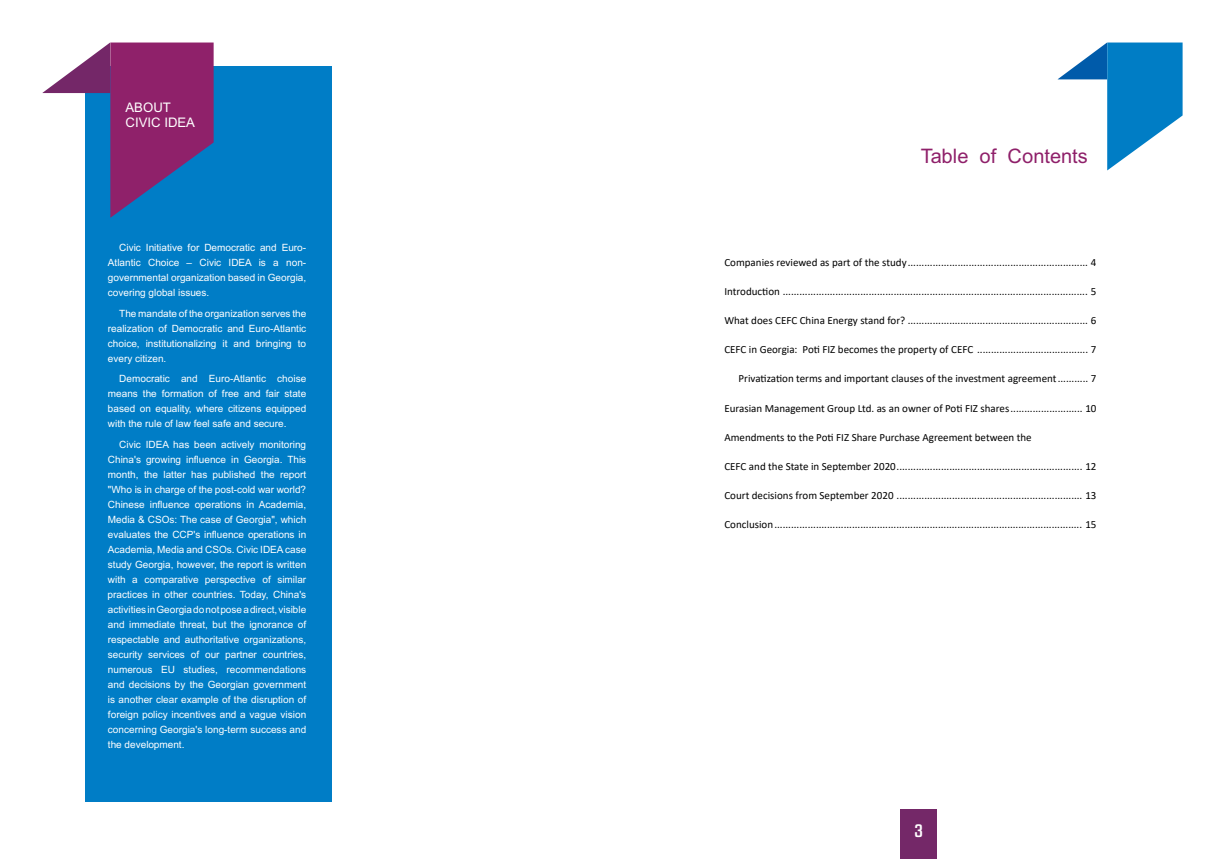
<style>
.page{position:relative;width:1225px;height:859px;background:#fff}
.page>*{position:absolute;margin:0;border:0;box-sizing:border-box;transform-origin:0 0}
.t1{font:20px "BPG Arial Caps 2010";color:#8f206a}
.t2{font:700 18px "Archy EDT";color:#fff}
.t3{font:13.2px/15.8px "BPG Arial Caps 2010";color:#fff}
.t4{font:11px "Calibri";color:#000}
.t5{font:10px/15px "BPG Arial";color:#fff;text-align:justify}
</style>
<div class="page">
<div style="left:900px;top:809px;width:36px;height:50px;background:#742868"></div>
<div style="left:85px;top:67px;width:246px;height:735px;background:#007dc6"></div>
<svg style="left:43px;top:43px;width:171px;height:175px"></svg>
<svg style="left:1057px;top:43px;width:125px;height:127px"></svg>
<div style="left:724px;top:149px;width:363px;height:19px;background:#fff"></div>
<h3 class="t3" style="left:125px;top:99px;width:71px">ABOUT<br>CIVIC IDEA</h3>
<p class="t5" style="left:108px;top:240px;width:200px;text-indent:11px">Civic Initiative for Democratic and Euro-Atlantic Choice – Civic IDEA is a non&shy;governmental organization based in Georgia, covering global issues.</p>
<p class="t5" style="left:108px;top:306px;width:200px;text-indent:11px">The mandate of the organization serves the realization of Democratic and Euro-Atlantic choice, institutionalizing it and bringing to every citizen.</p>
<p class="t5" style="left:108px;top:371px;width:200px;text-indent:11px">Democratic and Euro-Atlantic choise means the formation of free and fair state based on equality, where citizens equipped with the rule of law feel safe and secure.</p>
<p class="t5" style="left:108px;top:437px;width:200px;text-indent:11px">Civic IDEA has been actively monitoring China's growing influence in Georgia. This month, the latter has published the report "Who is in charge of the post-cold war world?<br>Chinese influence operations in Academia, Media &amp; CSOs: The case of Georgia", which evaluates the CCP's influence operations in Academia, Media and CSOs. Civic IDEA case study Georgia, however, the report is written with a comparative perspective of similar practices in other countries. Today, China's activities in Georgia do not pose a direct, visible and immediate threat, but the ignorance of respectable and authoritative organizations, security services of our partner countries, numerous EU studies, recommendations and decisions by the Georgian government is another clear example of the disruption of foreign policy incentives and a vague vision concerning Georgia's long-term success and the development.</p>
<h1 class="t1" style="left:920px;top:143px;width:169px">Table of Contents</h1>
<p class="t4" style="left:724px;top:254px;width:373px">Companies reviewed as part of the study................................................................. 4</p>
<p class="t4" style="left:724px;top:284px;width:373px">Introduction .............................................................................................................. 5</p>
<p class="t4" style="left:724px;top:313px;width:373px">What does CEFC China Energy stand for? ................................................................. 6</p>
<p class="t4" style="left:724px;top:342px;width:373px">CEFC in Georgia: Poti FIZ becomes the property of CEFC ........................................ 7</p>
<p class="t4" style="left:738px;top:371px;width:359px">Privatization terms and important clauses of the investment agreement........... 7</p>
<p class="t4" style="left:724px;top:400px;width:374px">Eurasian Management Group Ltd. as an owner of Poti FIZ shares.......................... 10</p>
<p class="t4" style="left:724px;top:429px;width:309px">Amendments to the Poti FIZ Share Purchase Agreement between the</p>
<p class="t4" style="left:724px;top:459px;width:374px">CEFC and the State in September 2020................................................................... 12</p>
<p class="t4" style="left:724px;top:488px;width:373px">Court decisions from September 2020 ................................................................... 13</p>
<p class="t4" style="left:724px;top:517px;width:373px">Conclusion............................................................................................................... 15</p>
<h2 class="t2" style="left:914px;top:819px;width:10px">3</h2>
</div>
